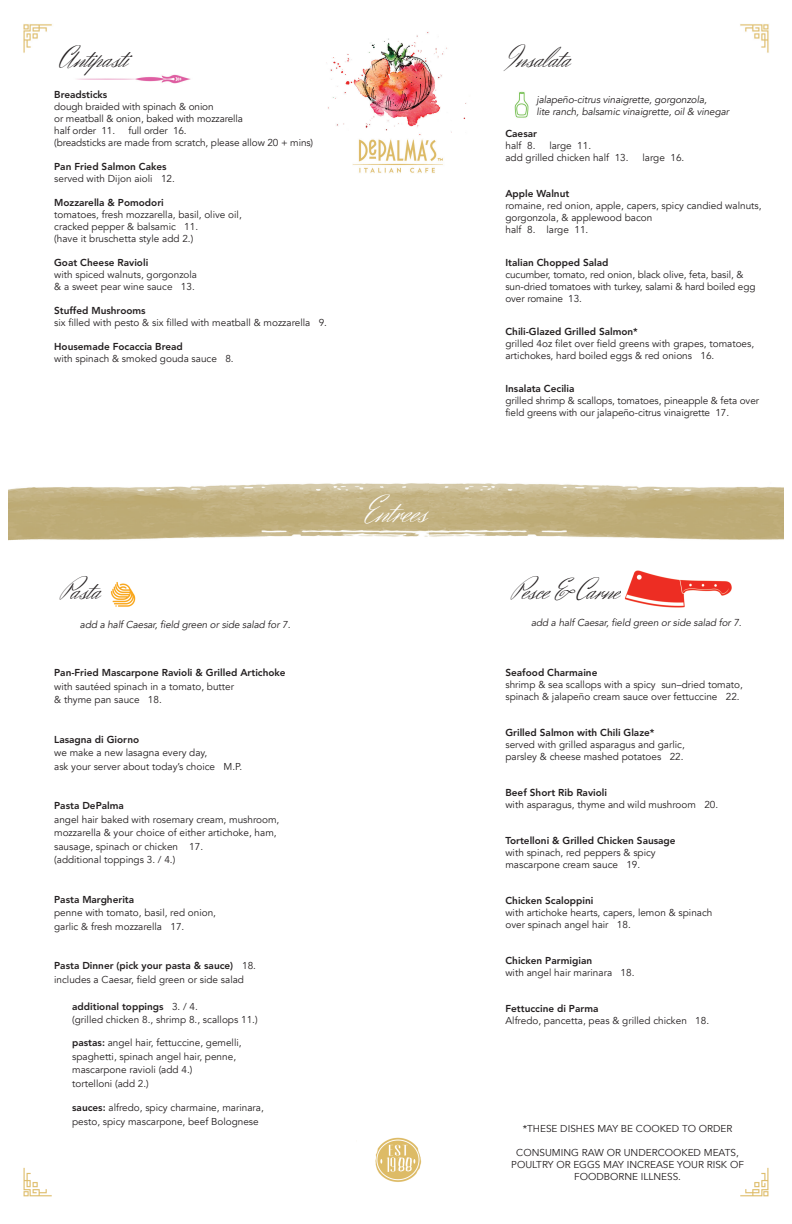
<style>
.page{position:relative;width:792px;height:1224px;background:#fff}
.page>*{position:absolute;margin:0;border:0;box-sizing:border-box;transform-origin:0 0}
.t1{font:36px "Herr Von Muellerhoff";color:#fff}
.t2{font:30px "Herr Von Muellerhoff";color:#231f20}
.t3{font:10px/12px "Avenir";color:#231f20}
.t4{font:800 10px "Avenir LT Std";color:#231f20}
.t5{font:italic 10px/12.7px "Avenir";letter-spacing:-.01em;color:#231f20}
.t6{font:10px/12px "Avenir LT Std";color:#231f20}
.t7{font:italic 10px "Avenir LT Std";letter-spacing:-.01em;color:#231f20}
.s1{font-family:"Avenir";font-weight:400}
.s2{font-family:"Avenir LT Std";font-weight:800}
</style>
<div class="page">
<img style="left:23px;top:1137px;width:746px;height:60px">
<img style="left:23px;top:24px;width:746px;height:149px">
<img style="left:9px;top:483px;width:774px;height:58px">
<img style="left:110px;top:582px;width:26px;height:25px">
<img style="left:624px;top:570px;width:108px;height:38px">
<h2 class="t2" style="left:60px;top:39px;width:70px">Antipasti</h2>
<p class="t4" style="left:54px;top:89px;width:55px">Breadsticks</p>
<p class="t3" style="left:54px;top:101px;width:190px">dough braided with spinach &amp; onion<br>or meatball &amp; onion, baked with mozzarella half order 11.</p>
<p class="t3" style="left:54px;top:125px;width:261px;text-indent:74px">full order 16.<br>(breadsticks are made from scratch, please allow 20 + mins)</p>
<p class="t4" style="left:54px;top:161px;width:114px">Pan Fried Salmon Cakes</p>
<p class="t6" style="left:54px;top:173px;width:122px">served with Dijon aioli 12.</p>
<p class="t4" style="left:54px;top:197px;width:111px">Mozzarella &amp; Pomodori</p>
<p class="t3" style="left:54px;top:209px;width:189px">tomatoes, fresh mozzarella, basil, olive oil, cracked pepper &amp; balsamic 11.<br>(have it bruschetta style add 2.)</p>
<p class="t4" style="left:54px;top:257px;width:96px">Goat Cheese Ravioli</p>
<p class="t6" style="left:54px;top:269px;width:144px">with spiced walnuts, gorgonzola &amp; a sweet pear wine sauce 13.</p>
<p class="t4" style="left:54px;top:305px;width:93px">Stuffed Mushrooms</p>
<p class="t3" style="left:54px;top:317px;width:274px">six filled with pesto &amp; six filled with meatball &amp; mozzarella 9.</p>
<p class="t4" style="left:54px;top:341px;width:130px">Housemade Focaccia Bread</p>
<p class="t3" style="left:54px;top:353px;width:181px">with spinach &amp; smoked gouda sauce 8.</p>
<h2 class="t2" style="left:505px;top:39px;width:67px">Insalata</h2>
<p class="t5" style="left:536px;top:93px;width:194px">jalapeño-citrus vinaigrette, gorgonzola,<br>lite ranch, balsamic vinaigrette, oil &amp; vinegar</p>
<p class="t4" style="left:505px;top:127px;width:33px">Caesar</p>
<p class="t3" style="left:505px;top:139px;width:32px">half 8.</p>
<p class="t3" style="left:505px;top:139px;width:125px;text-indent:44px">large 11.<br>add grilled chicken half 13.</p>
<p class="t3" style="left:642px;top:151px;width:43px">large 16.</p>
<p class="t4" style="left:505px;top:187px;width:65px">Apple Walnut</p>
<p class="t3" style="left:505px;top:199px;width:258px">romaine, red onion, apple, capers, spicy candied walnuts, gorgonzola, &amp; applewood bacon<br>half 8. large 11.</p>
<p class="t4" style="left:505px;top:256px;width:104px">Italian Chopped Salad</p>
<p class="t3" style="left:505px;top:269px;width:252px">cucumber, tomato, red onion, black olive, feta, basil, &amp; sun-dried tomatoes with turkey, salami &amp; hard boiled egg over romaine 13.</p>
<p class="t4" style="left:505px;top:326px;width:134px">Chili-Glazed Grilled Salmon*</p>
<p class="t3" style="left:505px;top:338px;width:250px">grilled 4oz filet over field greens with grapes, tomatoes, artichokes, hard boiled eggs &amp; red onions 16.</p>
<p class="t4" style="left:505px;top:383px;width:71px">Insalata Cecilia</p>
<p class="t3" style="left:505px;top:395px;width:255px">grilled shrimp &amp; scallops, tomatoes, pineapple &amp; feta over field greens with our jalapeño-citrus vinaigrette 17.</p>
<h1 class="t1" style="left:365px;top:489px;width:64px">Entrees</h1>
<h2 class="t2" style="left:60px;top:572px;width:42px">Pasta</h2>
<h2 class="t2" style="left:511px;top:572px;width:110px">Pesce &amp; Carne</h2>
<p class="t5" style="left:80px;top:618px;width:212px">add a half Caesar, field green or side salad for 7.</p>
<p class="t7" style="left:531px;top:616px;width:212px">add a half Caesar, field green or side salad for 7.</p>
<p class="t4" style="left:54px;top:667px;width:233px">Pan-Fried Mascarpone Ravioli &amp; Grilled Artichoke</p>
<p class="t3" style="left:54px;top:679px;width:181px;line-height:13.5px">with sautéed spinach in a tomato, butter &amp; thyme pan sauce 18.</p>
<p class="t4" style="left:54px;top:733px;width:86px">Lasagna di Giorno</p>
<p class="t3" style="left:54px;top:746px;width:189px;line-height:13.5px">we make a new lasagna every day,<br>ask your server about today’s choice M.P.</p>
<p class="t4" style="left:54px;top:800px;width:71px">Pasta DePalma</p>
<p class="t3" style="left:54px;top:812px;width:227px;line-height:13.5px">angel hair baked with rosemary cream, mushroom, mozzarella &amp; your choice of either artichoke, ham, sausage, spinach or chicken 17.<br>(additional toppings 3. / 4.)</p>
<p class="t4" style="left:54px;top:893px;width:82px">Pasta Margherita</p>
<p class="t3" style="left:54px;top:906px;width:163px;line-height:13.5px">penne with tomato, basil, red onion, garlic &amp; fresh mozzarella 17.</p>
<p class="t4" style="left:54px;top:960px;width:203px">Pasta Dinner (pick your pasta &amp; sauce) <span class="s1">18.</span></p>
<p class="t3" style="left:54px;top:973px;width:191px">includes a Caesar, field green or side salad</p>
<p class="t4" style="left:72px;top:1000px;width:127px">additional toppings <span class="s1">3. / 4.</span></p>
<p class="t3" style="left:72px;top:1014px;width:187px">(grilled chicken 8., shrimp 8., scallops 11.)</p>
<p class="t3" style="left:72px;top:1036px;width:171px;line-height:13.5px"><span class="s2">pastas:</span> angel hair, fettuccine, gemelli, spaghetti, spinach angel hair, penne, mascarpone ravioli (add 4.)<br>tortelloni (add 2.)</p>
<p class="t3" style="left:72px;top:1101px;width:193px;line-height:13.5px"><span class="s2">sauces:</span> alfredo, spicy charmaine, marinara, pesto, spicy mascarpone, beef Bolognese</p>
<p class="t4" style="left:505px;top:667px;width:94px">Seafood Charmaine</p>
<p class="t3" style="left:505px;top:679px;width:239px">shrimp &amp; sea scallops with a spicy sun–dried tomato, spinach &amp; jalapeño cream sauce over fettuccine 22.</p>
<p class="t4" style="left:505px;top:727px;width:151px">Grilled Salmon with Chili Glaze*</p>
<p class="t3" style="left:505px;top:739px;width:181px">served with grilled asparagus and garlic, parsley &amp; cheese mashed potatoes 22.</p>
<p class="t4" style="left:505px;top:787px;width:103px">Beef Short Rib Ravioli</p>
<p class="t3" style="left:505px;top:799px;width:214px">with asparagus, thyme and wild mushroom 20.</p>
<p class="t4" style="left:505px;top:835px;width:172px">Tortelloni &amp; Grilled Chicken Sausage</p>
<p class="t3" style="left:505px;top:847px;width:152px">with spinach, red peppers &amp; spicy mascarpone cream sauce 19.</p>
<p class="t4" style="left:505px;top:895px;width:89px">Chicken Scaloppini</p>
<p class="t3" style="left:505px;top:907px;width:209px">with artichoke hearts, capers, lemon &amp; spinach over spinach angel hair 18.</p>
<p class="t4" style="left:505px;top:955px;width:88px">Chicken Parmigian</p>
<p class="t3" style="left:505px;top:967px;width:131px">with angel hair marinara 18.</p>
<p class="t4" style="left:505px;top:1003px;width:95px">Fettuccine di Parma</p>
<p class="t3" style="left:505px;top:1015px;width:205px">Alfredo, pancetta, peas &amp; grilled chicken 18.</p>
<p class="t3" style="left:523px;top:1123px;width:211px">*THESE DISHES MAY BE COOKED TO ORDER</p>
<p class="t3" style="left:511px;top:1147px;width:234px;text-align:center">CONSUMING RAW OR UNDERCOOKED MEATS,<br>POULTRY OR EGGS MAY INCREASE YOUR RISK OF<br>FOODBORNE ILLNESS.</p>
</div>
